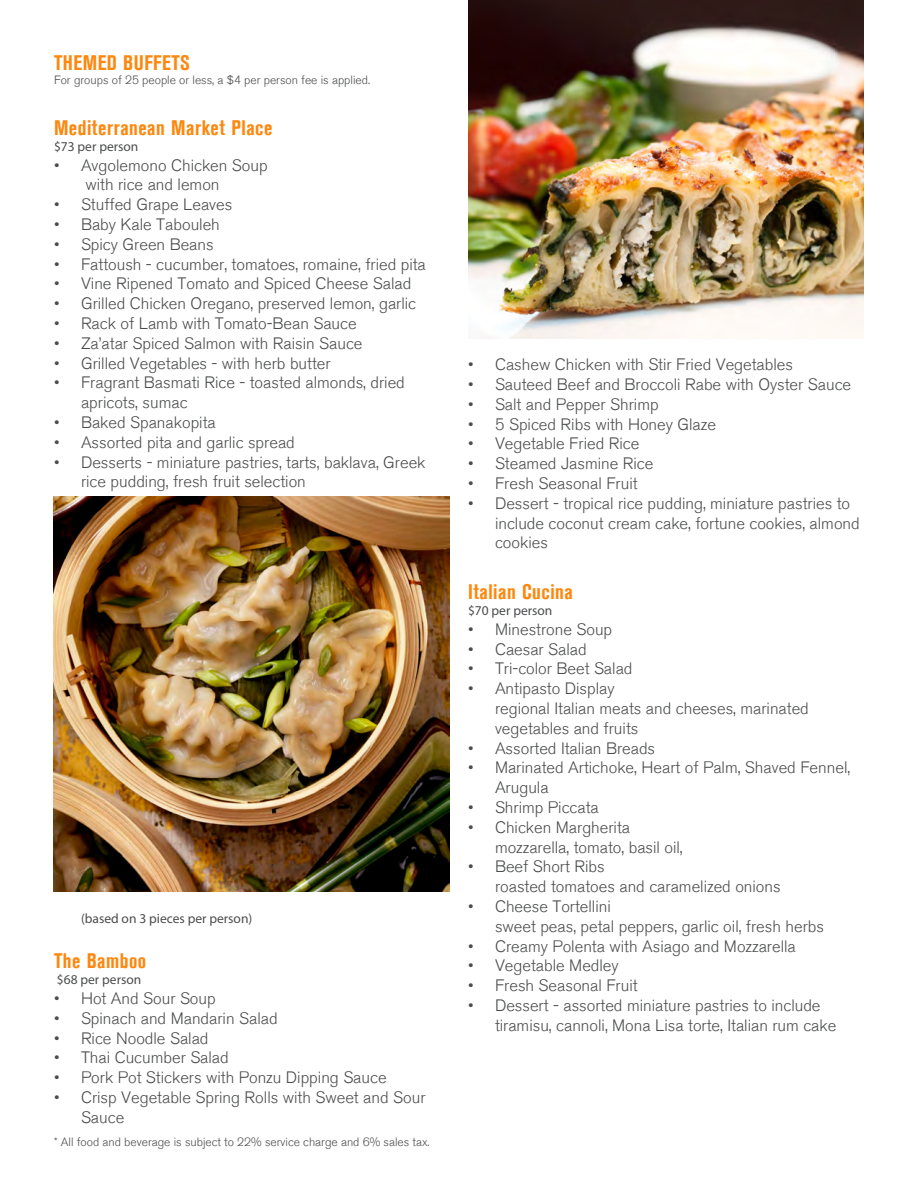
<style>
.page{position:relative;width:918px;height:1188px;background:#fff}
.page>*{position:absolute;margin:0;border:0;box-sizing:border-box;transform-origin:0 0}
.t1{font:700 condensed 21px "Akzidenz Grotesk BE";letter-spacing:.025em;color:#fc880f}
.t2{font:300 16.5px/19.8px "Akzidenz Grotesk BE";color:#4b4c4d}
.t3{font:13.5px "Myriad Pro";color:#4b4c4d}
.t4{font:300 12px "Akzidenz Grotesk BE";color:#4b4c4d}
</style>
<div class="page">
<img style="left:468px;top:0;width:396px;height:338px">
<img style="left:54px;top:497px;width:396px;height:395px">
<p class="t1" style="left:54px;top:50px;width:137px">THEMED BUFFETS</p>
<p class="t4" style="left:54px;top:73px;width:318px">For groups of 25 people or less, a $4 per person fee is applied.</p>
<p class="t1" style="left:54px;top:115px;width:220px">Mediterranean Market Place</p>
<p class="t3" style="left:54px;top:138px;width:86px">$73 per person</p>
<p class="t2" style="left:85px;top:155px;width:184px;text-indent:-31px">• Avgolemono Chicken Soup with rice and lemon</p>
<p class="t2" style="left:54px;top:195px;width:180px">• Stuffed Grape Leaves</p>
<p class="t2" style="left:54px;top:215px;width:167px">• Baby Kale Tabouleh</p>
<p class="t2" style="left:54px;top:234px;width:161px">• Spicy Green Beans</p>
<p class="t2" style="left:54px;top:254px;width:373px">• Fattoush - cucumber, tomatoes, romaine, fried pita</p>
<p class="t2" style="left:54px;top:274px;width:359px">• Vine Ripened Tomato and Spiced Cheese Salad</p>
<p class="t2" style="left:54px;top:294px;width:364px">• Grilled Chicken Oregano, preserved lemon, garlic</p>
<p class="t2" style="left:54px;top:314px;width:304px">• Rack of Lamb with Tomato-Bean Sauce</p>
<p class="t2" style="left:54px;top:333px;width:310px">• Za’atar Spiced Salmon with Raisin Sauce</p>
<p class="t2" style="left:54px;top:353px;width:278px">• Grilled Vegetables - with herb butter</p>
<p class="t2" style="left:81px;top:373px;width:325px;text-indent:-27px">• Fragrant Basmati Rice - toasted almonds, dried apricots, sumac</p>
<p class="t2" style="left:54px;top:413px;width:163px">• Baked Spanakopita</p>
<p class="t2" style="left:54px;top:432px;width:242px">• Assorted pita and garlic spread</p>
<p class="t2" style="left:81px;top:452px;width:346px;text-indent:-27px">• Desserts - miniature pastries, tarts, baklava, Greek rice pudding, fresh fruit selection</p>
<p class="t3" style="left:81px;top:910px;width:173px">(based on 3 pieces per person)</p>
<p class="t1" style="left:54px;top:949px;width:94px">The Bamboo</p>
<p class="t3" style="left:57px;top:971px;width:86px">$68 per person</p>
<p class="t2" style="left:54px;top:989px;width:163px">• Hot And Sour Soup</p>
<p class="t2" style="left:54px;top:1008px;width:225px">• Spinach and Mandarin Salad</p>
<p class="t2" style="left:54px;top:1028px;width:156px">• Rice Noodle Salad</p>
<p class="t2" style="left:54px;top:1048px;width:176px">• Thai Cucumber Salad</p>
<p class="t2" style="left:54px;top:1068px;width:334px">• Pork Pot Stickers with Ponzu Dipping Sauce</p>
<p class="t2" style="left:81px;top:1088px;width:346px;text-indent:-27px">• Crisp Vegetable Spring Rolls with Sweet and Sour<br>Sauce</p>
<p class="t4" style="left:54px;top:1135px;width:377px">* All food and beverage is subject to 22% service charge and 6% sales tax.</p>
<p class="t2" style="left:468px;top:355px;width:327px">• Cashew Chicken with Stir Fried Vegetables</p>
<p class="t2" style="left:468px;top:375px;width:385px">• Sauteed Beef and Broccoli Rabe with Oyster Sauce</p>
<p class="t2" style="left:468px;top:395px;width:192px">• Salt and Pepper Shrimp</p>
<p class="t2" style="left:468px;top:414px;width:250px">• 5 Spiced Ribs with Honey Glaze</p>
<p class="t2" style="left:468px;top:434px;width:173px">• Vegetable Fried Rice</p>
<p class="t2" style="left:468px;top:454px;width:187px">• Steamed Jasmine Rice</p>
<p class="t2" style="left:468px;top:474px;width:171px">• Fresh Seasonal Fruit</p>
<p class="t2" style="left:495px;top:494px;width:366px;text-indent:-27px">• Dessert - tropical rice pudding, miniature pastries to include coconut cream cake, fortune cookies, almond cookies</p>
<p class="t1" style="left:468px;top:580px;width:106px">Italian Cucina</p>
<p class="t3" style="left:468px;top:602px;width:86px">$70 per person</p>
<p class="t2" style="left:468px;top:620px;width:146px">• Minestrone Soup</p>
<p class="t2" style="left:468px;top:639px;width:120px">• Caesar Salad</p>
<p class="t2" style="left:468px;top:659px;width:166px">• Tri-color Beet Salad</p>
<p class="t2" style="left:495px;top:679px;width:315px;text-indent:-27px">• Antipasto Display<br>regional Italian meats and cheeses, marinated vegetables and fruits</p>
<p class="t2" style="left:468px;top:738px;width:189px">• Assorted Italian Breads</p>
<p class="t2" style="left:495px;top:758px;width:357px;text-indent:-27px">• Marinated Artichoke, Heart of Palm, Shaved Fennel,<br>Arugula</p>
<p class="t2" style="left:468px;top:798px;width:132px">• Shrimp Piccata</p>
<p class="t2" style="left:495px;top:818px;width:189px;text-indent:-27px">• Chicken Margherita mozzarella, tomato, basil oil,</p>
<p class="t2" style="left:495px;top:857px;width:287px;text-indent:-27px">• Beef Short Ribs<br>roasted tomatoes and caramelized onions</p>
<p class="t2" style="left:495px;top:897px;width:331px;text-indent:-27px">• Cheese Tortellini<br>sweet peas, petal peppers, garlic oil, fresh herbs</p>
<p class="t2" style="left:468px;top:936px;width:329px">• Creamy Polenta with Asiago and Mozzarella</p>
<p class="t2" style="left:468px;top:956px;width:152px">• Vegetable Medley</p>
<p class="t2" style="left:468px;top:976px;width:171px">• Fresh Seasonal Fruit</p>
<p class="t2" style="left:495px;top:996px;width:343px;text-indent:-27px">• Dessert - assorted miniature pastries to include tiramisu, cannoli, Mona Lisa torte, Italian rum cake</p>
</div>
